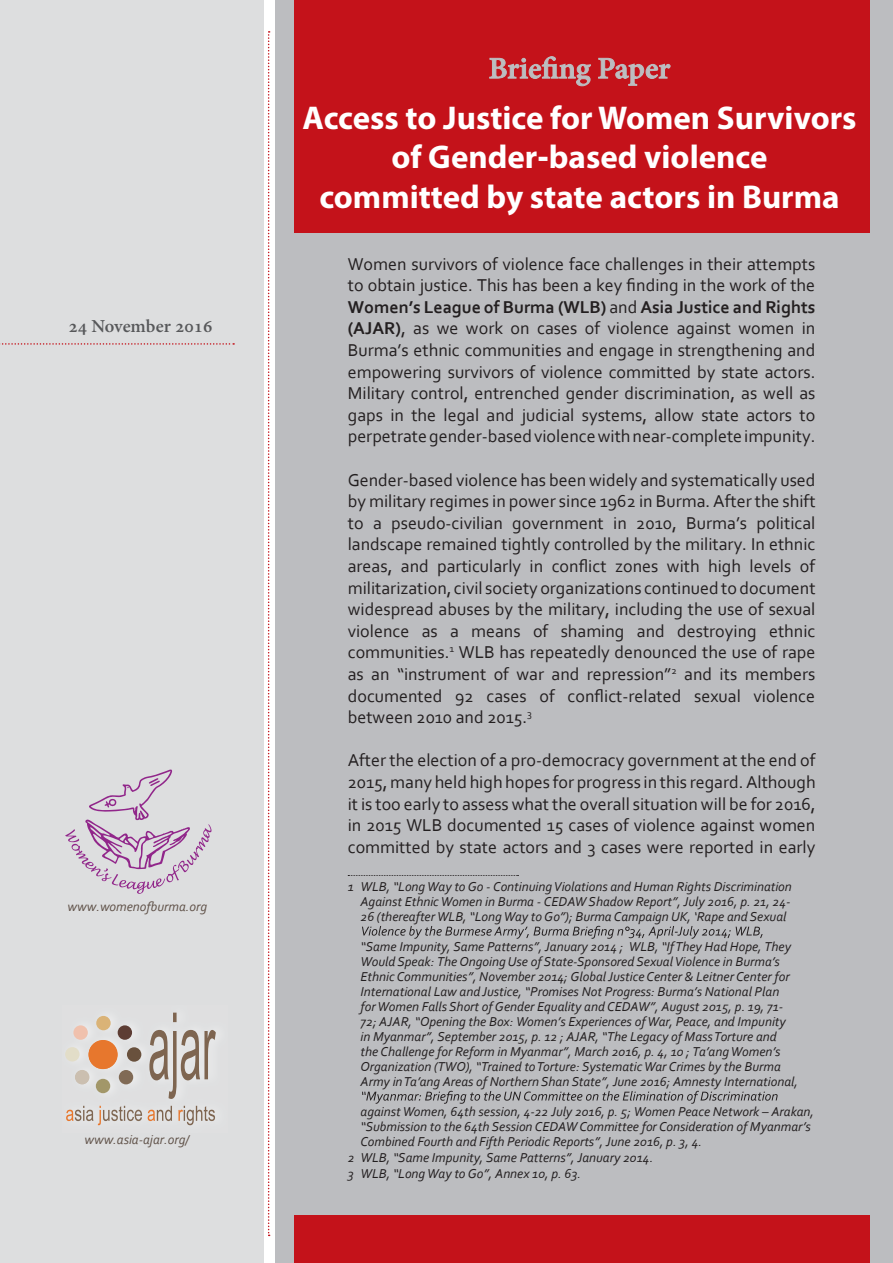
<style>
.page{position:relative;width:893px;height:1263px;background:#fff}
.page>*{position:absolute;margin:0;border:0;box-sizing:border-box;transform-origin:0 0}
.t1{font:700 33px/39.6px "Myriad Hebrew";color:#fff;text-align:center}
.t2{font:18px/21.6px "Corbel";color:#231f20;text-align:justify}
.t3{font:700 18px "Adobe Hebrew";color:#57585a}
.t4{font:italic 13.5px/15px "Corbel";color:#231f20;text-align:justify}
.t5{font:italic 13.5px "Corbel";color:#605249}
.s1{font-weight:700}
</style>
<div class="page">
<div style="left:275px;top:0;width:618px;height:1263px;background:#bcbdc0"></div>
<div style="left:294px;top:0;width:575px;height:232px;background:#c4121a"></div>
<div style="left:294px;top:1215px;width:575px;height:48px;background:#c4121a"></div>
<div style="left:0;top:0;width:264px;height:1263px;background:#dddedf"></div>
<svg style="left:348px;top:875px;width:170px;height:1px"></svg>
<svg style="left:362px;top:926px;width:401px;height:13px"></svg>
<svg style="left:362px;top:1091px;width:416px;height:13px"></svg>
<svg style="left:489px;top:56px;width:182px;height:31px"></svg>
<svg style="left:65px;top:770px;width:147px;height:124px"></svg>
<svg style="left:88px;top:1040px;width:29px;height:29px"></svg>
<div style="left:89px;top:1040px;width:29px;height:29px;background:#e7772d;border-radius:50%"></div>
<div style="left:96px;top:1016px;width:15px;height:14px;background:#dab377;border-radius:50%"></div>
<div style="left:73px;top:1025px;width:15px;height:15px;background:#f0c1ad;border-radius:50%"></div>
<div style="left:118px;top:1025px;width:14px;height:15px;background:#5d3d34;border-radius:50%"></div>
<div style="left:127px;top:1047px;width:14px;height:15px;background:#69513d;border-radius:50%"></div>
<div style="left:119px;top:1070px;width:14px;height:14px;background:#806a55;border-radius:50%"></div>
<div style="left:96px;top:1079px;width:14px;height:14px;background:#a29769;border-radius:50%"></div>
<div style="left:75px;top:1070px;width:14px;height:14px;background:#cbbfb0;border-radius:50%"></div>
<div style="left:65px;top:1047px;width:15px;height:14px;background:#e2ddc8;border-radius:50%"></div>
<svg style="left:149px;top:1013px;width:67px;height:86px"></svg>
<svg style="left:66px;top:1106px;width:76px;height:19px"></svg>
<svg style="left:148px;top:1106px;width:24px;height:15px"></svg>
<svg style="left:178px;top:1106px;width:37px;height:19px"></svg>
<svg style="left:268px;top:31px;width:2px;height:1205px"></svg>
<svg style="left:0;top:343px;width:234px;height:2px"></svg>
<p class="t3" style="left:68px;top:315px;width:146px">24 November 2016</p>
<p class="t5" style="left:68px;top:898px;width:141px">www.womenofburma.org</p>
<p class="t5" style="left:84px;top:1131px;width:106px">www.asia-ajar.org/</p>
<h1 class="t1" style="left:302px;top:100px;width:556px">Access to Justice for Women Survivors of Gender-based violence<br>committed by state actors in Burma</h1>
<p class="t2" style="left:348px;top:252px;width:469px">Women survivors of violence face challenges in their attempts to obtain justice. This has been a key finding in the work of the <span class="s1">Women’s League of Burma (WLB)</span> and <span class="s1">Asia Justice and Rights (AJAR)</span>, as we work on cases of violence against women in Burma’s ethnic communities and engage in strengthening and empowering survivors of violence committed by state actors.<br>Military control, entrenched gender discrimination, as well as gaps in the legal and judicial systems, allow state actors to perpetrate gender-based violence with near-complete impunity.</p>
<p class="t2" style="left:348px;top:468px;width:469px">Gender-based violence has been widely and systematically used by military regimes in power since 1962 in Burma. After the shift to a pseudo-civilian government in 2010, Burma’s political landscape remained tightly controlled by the military. In ethnic areas, and particularly in conflict zones with high levels of militarization, civil society organizations continued to document widespread abuses by the military, including the use of sexual violence as a means of shaming and destroying ethnic communities.<sup>1</sup> WLB has repeatedly denounced the use of rape as an “instrument of war and repression”<sup>2</sup> and its members documented 92 cases of conflict-related sexual violence between 2010 and 2015.<sup>3</sup></p>
<p class="t2" style="left:348px;top:749px;width:469px">After the election of a pro-democracy government at the end of 2015, many held high hopes for progress in this regard. Although it is too early to assess what the overall situation will be for 2016, in 2015 WLB documented 15 cases of violence against women committed by state actors and 3 cases were reported in early</p>
<p class="t4" style="left:361px;top:878px;width:433px;text-indent:-13px">1 WLB, “Long Way to Go - Continuing Violations and Human Rights Discrimination Against Ethnic Women in Burma - CEDAW Shadow Report”, July 2016, p. 21, 24- 26 (thereafter WLB, “Long Way to Go”); Burma Campaign UK, ‘Rape and Sexual</p>
<p class="t4" style="left:361px;top:938px;width:439px;text-align:left">“Same Impunity, Same Patterns”, January 2014 ; WLB, “If They Had Hope, They Would Speak: The Ongoing Use of State-Sponsored Sexual Violence in Burma’s Ethnic Communities”, November 2014; Global Justice Center &amp; Leitner Center for International Law and Justice, “Promises Not Progress: Burma’s National Plan<br>for Women Falls Short of Gender Equality and CEDAW”, August 2015, p. 19, 71- 72; AJAR, “Opening the Box: Women’s Experiences of War, Peace, and Impunity in Myanmar”, September 2015, p. 12 ; AJAR, “The Legacy of Mass Torture and the Challenge for Reform in Myanmar”, March 2016, p. 4, 10 ; Ta’ang Women’s Organization (TWO), “Trained to Torture: Systematic War Crimes by the Burma Army in Ta’ang Areas of Northern Shan State”, June 2016; Amnesty International,</p>
<p class="t4" style="left:361px;top:1103px;width:455px">against Women, 64th session, 4-22 July 2016, p. 5; Women Peace Network – Arakan,</p>
<p class="t4" style="left:361px;top:1118px;width:452px">“Submission to the 64th Session CEDAW Committee for Consideration of Myanmar’s</p>
<p class="t4" style="left:361px;top:1133px;width:343px">Combined Fourth and Fifth Periodic Reports”, June 2016, p. 3, 4.</p>
<p class="t4" style="left:348px;top:1149px;width:307px">2 WLB, “Same Impunity, Same Patterns”, January 2014.</p>
<p class="t4" style="left:348px;top:1165px;width:235px">3 WLB, “Long Way to Go”, Annex 10, p. 63.</p>
</div>
